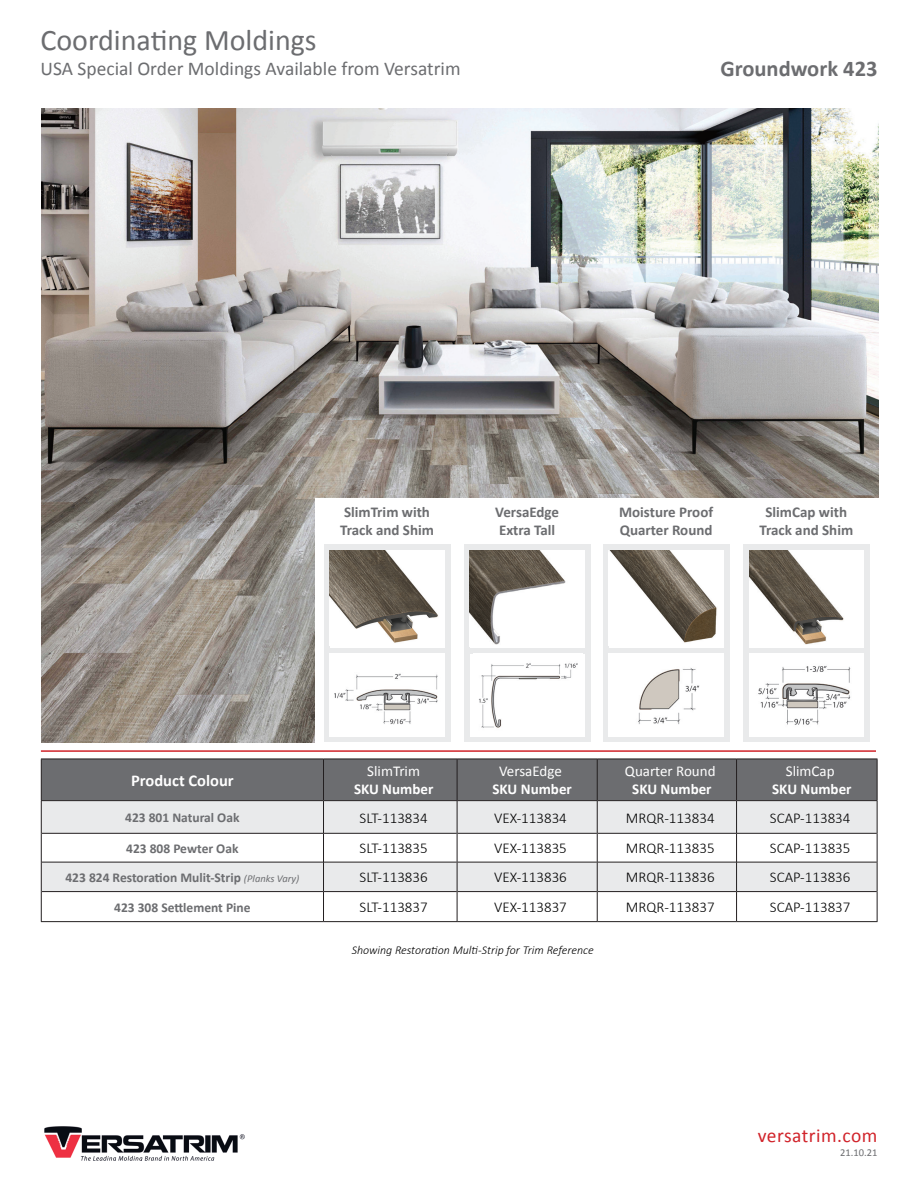
<style>
.page{position:relative;width:918px;height:1188px;background:#fff}
.page>*{position:absolute;margin:0;border:0;box-sizing:border-box;transform-origin:0 0}
.t1{font:30px "Calibri";color:#6c6d70}
.t2{font:700 22.5px "Calibri";color:#6c6d70}
.t3{font:19.5px "Calibri";color:#6c6d70}
.t4{font:19.5px "Calibri";letter-spacing:.025em;color:#d1232a}
.t5{font:700 16.5px "Calibri";color:#fff}
.t6{font:300 15px "Calibri";color:#010101}
.t7{font:700 15px/18px "Calibri";color:#6c6d70}
.t8{font:15px "Calibri";color:#fff}
.t9{font:700 15px "Calibri";color:#fff}
.t10{font:700 13.5px "Calibri";color:#6c6d70}
.t11{font:italic 300 12px "Calibri";color:#010101}
.t12{font:10.5px "Calibri";color:#6c6d70}
.s1{font-weight:400;font-style:italic;font-size:10.5px}
</style>
<div class="page">
<img style="left:44px;top:1127px;width:201px;height:34px">
<hr style="left:41px;top:750px;width:835px;height:2px;background:#d1232a">
<img style="left:41px;top:108px;width:837px;height:634px">
<div style="left:42px;top:760px;width:835px;height:40px;background:#6c6d70"></div>
<svg style="left:42px;top:801px;width:835px;height:90px;fill:#e9eaeb"></svg>
<svg style="left:324px;top:834px;width:553px;height:87px"></svg>
<hr style="left:42px;top:833px;width:281px;height:1px;background:#231f20">
<hr style="left:42px;top:862px;width:281px;height:1px;background:#231f20">
<hr style="left:42px;top:891px;width:281px;height:1px;background:#231f20">
<hr style="left:41px;top:921px;width:283px;height:1px;background:#231f20">
<hr style="left:324px;top:833px;width:133px;height:1px;background:#231f20">
<hr style="left:457px;top:833px;width:140px;height:1px;background:#231f20">
<hr style="left:598px;top:833px;width:138px;height:1px;background:#231f20">
<hr style="left:737px;top:833px;width:140px;height:1px;background:#231f20">
<hr style="left:324px;top:862px;width:133px;height:1px;background:#231f20">
<hr style="left:457px;top:862px;width:140px;height:1px;background:#231f20">
<hr style="left:598px;top:862px;width:138px;height:1px;background:#231f20">
<hr style="left:737px;top:862px;width:140px;height:1px;background:#231f20">
<hr style="left:324px;top:891px;width:133px;height:1px;background:#231f20">
<hr style="left:457px;top:891px;width:140px;height:1px;background:#231f20">
<hr style="left:598px;top:891px;width:138px;height:1px;background:#231f20">
<hr style="left:737px;top:891px;width:140px;height:1px;background:#231f20">
<hr style="left:324px;top:921px;width:133px;height:1px;background:#231f20">
<hr style="left:457px;top:921px;width:140px;height:1px;background:#231f20">
<hr style="left:597px;top:921px;width:140px;height:1px;background:#231f20">
<hr style="left:737px;top:921px;width:141px;height:1px;background:#231f20">
<hr style="left:323px;top:801px;width:1px;height:32px;background:#231f20">
<hr style="left:457px;top:801px;width:1px;height:32px;background:#231f20">
<hr style="left:597px;top:801px;width:1px;height:32px;background:#231f20">
<hr style="left:736px;top:801px;width:1px;height:32px;background:#231f20">
<hr style="left:877px;top:801px;width:1px;height:32px;background:#231f20">
<svg style="left:323px;top:833px;width:1px;height:29px"></svg>
<svg style="left:457px;top:833px;width:1px;height:29px"></svg>
<svg style="left:597px;top:833px;width:1px;height:29px"></svg>
<svg style="left:736px;top:833px;width:1px;height:29px"></svg>
<svg style="left:877px;top:833px;width:1px;height:29px"></svg>
<hr style="left:323px;top:862px;width:1px;height:30px;background:#231f20">
<hr style="left:457px;top:862px;width:1px;height:30px;background:#231f20">
<hr style="left:597px;top:862px;width:1px;height:30px;background:#231f20">
<hr style="left:736px;top:862px;width:1px;height:30px;background:#231f20">
<hr style="left:877px;top:862px;width:1px;height:30px;background:#231f20">
<svg style="left:323px;top:892px;width:1px;height:29px"></svg>
<svg style="left:457px;top:892px;width:1px;height:29px"></svg>
<svg style="left:597px;top:892px;width:1px;height:29px"></svg>
<svg style="left:736px;top:892px;width:1px;height:29px"></svg>
<svg style="left:877px;top:892px;width:1px;height:29px"></svg>
<hr style="left:323px;top:759px;width:1px;height:41px;background:#231f20">
<hr style="left:457px;top:759px;width:1px;height:41px;background:#231f20">
<hr style="left:597px;top:759px;width:1px;height:41px;background:#231f20">
<hr style="left:736px;top:759px;width:1px;height:41px;background:#231f20">
<hr style="left:877px;top:759px;width:1px;height:41px;background:#231f20">
<hr style="left:41px;top:759px;width:283px;height:1px;background:#231f20">
<hr style="left:324px;top:759px;width:133px;height:1px;background:#231f20">
<hr style="left:457px;top:759px;width:140px;height:1px;background:#231f20">
<hr style="left:597px;top:759px;width:140px;height:1px;background:#231f20">
<hr style="left:737px;top:759px;width:141px;height:1px;background:#231f20">
<hr style="left:41px;top:801px;width:1px;height:32px;background:#231f20">
<svg style="left:41px;top:833px;width:1px;height:29px"></svg>
<hr style="left:41px;top:862px;width:1px;height:30px;background:#231f20">
<svg style="left:41px;top:892px;width:1px;height:29px"></svg>
<hr style="left:41px;top:759px;width:1px;height:41px;background:#231f20">
<hr style="left:41px;top:800px;width:283px;height:1px;background:#231f20">
<hr style="left:324px;top:800px;width:133px;height:1px;background:#231f20">
<hr style="left:457px;top:800px;width:140px;height:1px;background:#231f20">
<hr style="left:597px;top:800px;width:140px;height:1px;background:#231f20">
<hr style="left:737px;top:800px;width:141px;height:1px;background:#231f20">
<div style="left:315px;top:498px;width:567px;height:252px;background:#fff"></div>
<svg style="left:603px;top:545px;width:126px;height:197px;background:#eaebeb"></svg>
<div style="left:609px;top:551px;width:114px;height:97px;background:#fff"></div>
<img style="left:610px;top:551px;width:107px;height:92px">
<img style="left:609px;top:654px;width:114px;height:82px">
<div style="left:743px;top:545px;width:126px;height:197px;background:#e9eaeb"></div>
<div style="left:749px;top:551px;width:115px;height:97px;background:#fff"></div>
<img style="left:749px;top:551px;width:95px;height:94px">
<img style="left:749px;top:654px;width:115px;height:82px">
<svg style="left:324px;top:545px;width:126px;height:197px;background:#e9e9ea"></svg>
<div style="left:330px;top:551px;width:114px;height:97px;background:#fff"></div>
<img style="left:330px;top:551px;width:108px;height:92px">
<img style="left:330px;top:654px;width:114px;height:82px">
<svg style="left:464px;top:545px;width:126px;height:197px;background:#e6e7e8"></svg>
<div style="left:470px;top:551px;width:114px;height:97px;background:#fff"></div>
<img style="left:470px;top:551px;width:96px;height:94px">
<div style="left:470px;top:654px;width:114px;height:82px;background:#fff"></div>
<img style="left:479px;top:663px;width:99px;height:65px">
<h1 class="t1" style="left:40px;top:19px;width:278px">Coordinating Moldings</h1>
<h3 class="t3" style="left:40px;top:55px;width:422px">USA Special Order Moldings Available from Versatrim</h3>
<h2 class="t2" style="left:720px;top:52px;width:159px">Groundwork 423</h2>
<p class="t5" style="left:131px;top:769px;width:104px">Product Colour</p>
<p class="t7" style="left:340px;top:503px;width:95px">SlimTrim with<br>Track and Shim</p>
<p class="t7" style="left:495px;top:503px;width:65px">VersaEdge<br>Extra Tall</p>
<p class="t7" style="left:619px;top:503px;width:96px">Moisture Proof<br>Quarter Round</p>
<p class="t7" style="left:759px;top:503px;width:95px;text-align:center">SlimCap with<br>Track and Shim</p>
<p class="t8" style="left:367px;top:761px;width:54px">SlimTrim</p>
<p class="t9" style="left:354px;top:779px;width:81px">SKU Number</p>
<p class="t8" style="left:499px;top:761px;width:64px">VersaEdge</p>
<p class="t9" style="left:493px;top:779px;width:81px">SKU Number</p>
<p class="t8" style="left:625px;top:761px;width:92px">Quarter Round</p>
<p class="t9" style="left:632px;top:779px;width:81px">SKU Number</p>
<p class="t8" style="left:786px;top:761px;width:50px">SlimCap</p>
<p class="t9" style="left:772px;top:779px;width:81px">SKU Number</p>
<p class="t10" style="left:125px;top:808px;width:116px">423 801 Natural Oak</p>
<p class="t6" style="left:360px;top:808px;width:70px">SLT-113834</p>
<p class="t6" style="left:494px;top:808px;width:74px">VEX-113834</p>
<p class="t6" style="left:626px;top:808px;width:90px">MRQR-113834</p>
<p class="t6" style="left:770px;top:808px;width:82px">SCAP-113834</p>
<p class="t10" style="left:126px;top:839px;width:114px">423 808 Pewter Oak</p>
<p class="t6" style="left:360px;top:839px;width:70px">SLT-113835</p>
<p class="t6" style="left:494px;top:839px;width:74px">VEX-113835</p>
<p class="t6" style="left:626px;top:839px;width:90px">MRQR-113835</p>
<p class="t6" style="left:770px;top:839px;width:82px">SCAP-113835</p>
<p class="t10" style="left:65px;top:868px;width:235px">423 824 Restoration Mulit-Strip <span class="s1">(Planks Vary)</span></p>
<p class="t6" style="left:360px;top:868px;width:70px">SLT-113836</p>
<p class="t6" style="left:494px;top:868px;width:74px">VEX-113836</p>
<p class="t6" style="left:626px;top:868px;width:90px">MRQR-113836</p>
<p class="t6" style="left:770px;top:868px;width:82px">SCAP-113836</p>
<p class="t10" style="left:114px;top:898px;width:138px">423 308 Settlement Pine</p>
<p class="t6" style="left:360px;top:898px;width:70px">SLT-113837</p>
<p class="t6" style="left:494px;top:898px;width:74px">VEX-113837</p>
<p class="t6" style="left:626px;top:898px;width:90px">MRQR-113837</p>
<p class="t6" style="left:770px;top:898px;width:82px">SCAP-113837</p>
<p class="t11" style="left:352px;top:943px;width:244px">Showing Restoration Multi-Strip for Trim Reference</p>
<h3 class="t4" style="left:758px;top:1122px;width:121px">versatrim.com</h3>
<p class="t12" style="left:840px;top:1145px;width:39px">21.10.21</p>
</div>
